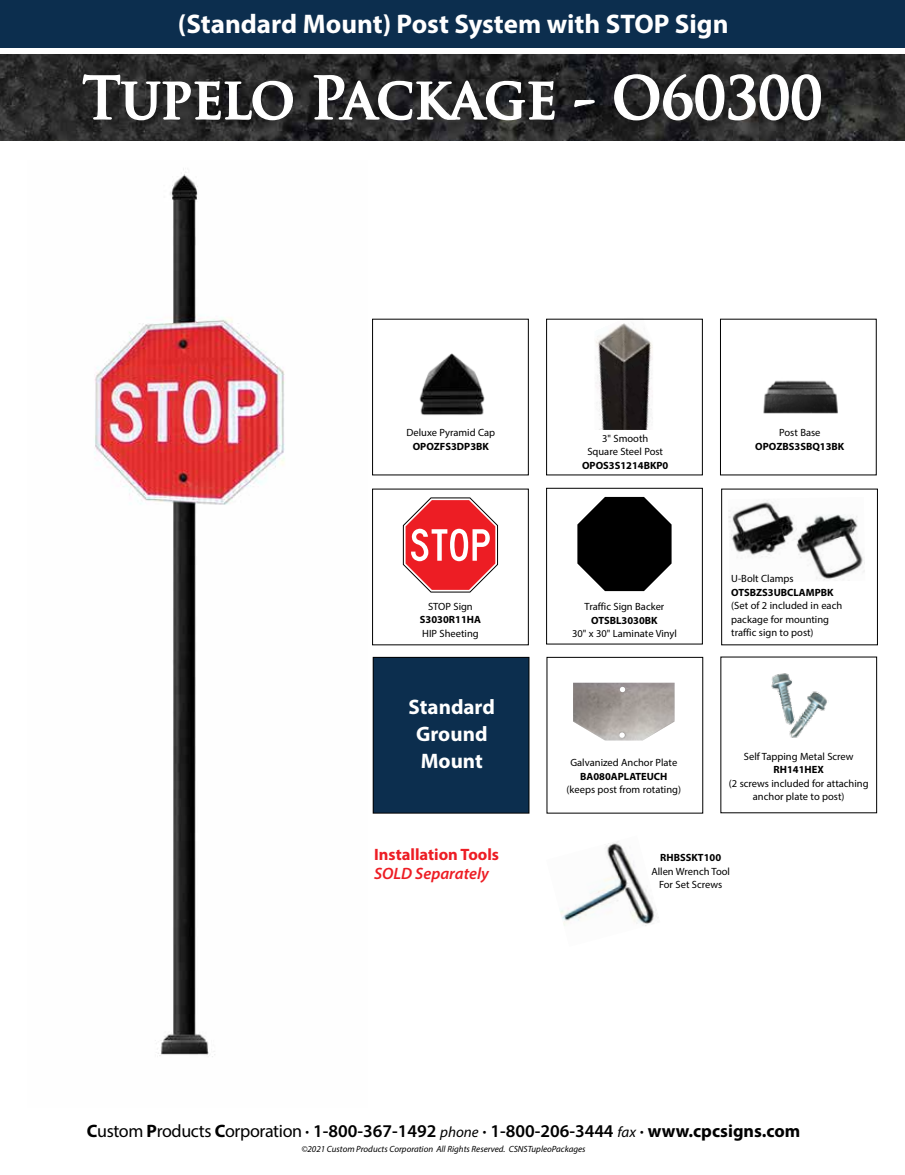
<style>
.page{position:relative;width:905px;height:1175px;background:#fff}
.page>*{position:absolute;margin:0;border:0;box-sizing:border-box;transform-origin:0 0}
.t1{font:700 57px "Trajan Pro";color:#fff;scale:.94 1}
.t2{font:700 27px "Myriad Pro";color:#fff}
.t3{font:700 21px/27px "Myriad Pro";color:#fff;text-align:center}
.t4{font:600 18px "Myriad Pro";color:#000}
.t5{font:700 16.5px "Myriad Pro";color:#ed1d24}
.t6{font:italic 600 16.5px "Myriad Pro";color:#ed1d24}
.t7{font:10.5px/13.5px "Myriad Pro";color:#000;text-align:center}
.t8{font:700 10.5px "Myriad Pro";color:#000}
.t9{font:italic 9px "Myriad Pro";color:#000}
.s1{font-weight:700}
.s2{font-weight:400}
.s3{font-weight:400;font-style:italic;font-size:15px}
</style>
<div class="page">
<div style="left:0;top:0;width:904px;height:47px;background:#0c2e4e"></div>
<img style="left:0;top:55px;width:904px;height:85px">
<svg style="left:82px;top:47px;width:212px;height:94px;background:#484949"></svg>
<svg style="left:313px;top:47px;width:242px;height:94px;background:#474748"></svg>
<svg style="left:573px;top:99px;width:22px;height:9px"></svg>
<svg style="left:613px;top:73px;width:208px;height:48px;background:#4e4e4f"></svg>
<svg style="left:403px;top:497px;width:95px;height:95px"></svg>
<img style="left:94px;top:168px;width:191px;height:889px">
<img style="left:560px;top:841px;width:96px;height:85px">
<div style="left:373px;top:657px;width:156px;height:156px;background:#0c2e4e"></div>
<div style="left:373px;top:657px;width:156px;height:156px;border:1px solid #000"></div>
<img style="left:771px;top:673px;width:56px;height:65px">
<svg style="left:573px;top:683px;width:101px;height:57px;background:#aea8a5"></svg>
<img style="left:419px;top:353px;width:66px;height:62px">
<img style="left:594px;top:318px;width:59px;height:112px">
<img style="left:763px;top:380px;width:75px;height:33px">
<div style="left:546px;top:488px;width:156px;height:156px;border:1px solid #000"></div>
<svg style="left:577px;top:497px;width:94px;height:94px"></svg>
<img style="left:728px;top:500px;width:137px;height:80px">
<h2 class="t2" style="left:178px;top:6px;width:552px">(Standard Mount) Post System with STOP Sign</h2>
<h1 class="t1" style="left:83px;top:63px;width:788px">Tupelo Package - O60300</h1>
<p class="t7" style="left:406px;top:426px;width:90px">Deluxe Pyramid Cap</p>
<p class="t8" style="left:412px;top:439px;width:78px">OPOZFS3DP3BK</p>
<p class="t7" style="left:587px;top:431px;width:77px">3" Smooth<br>Square Steel Post</p>
<p class="t8" style="left:582px;top:458px;width:88px">OPOS3S1214BKP0</p>
<p class="t7" style="left:428px;top:599px;width:46px">STOP Sign</p>
<p class="t8" style="left:420px;top:613px;width:62px">S3030R11HA</p>
<p class="t7" style="left:422px;top:626px;width:58px">HIP Sheeting</p>
<h3 class="t3" style="left:408px;top:692px;width:88px">Standard<br>Ground<br>Mount</h3>
<p class="t7" style="left:584px;top:599px;width:81px">Traffic Sign Backer</p>
<p class="t8" style="left:591px;top:613px;width:68px">OTSBL3030BK</p>
<p class="t7" style="left:572px;top:626px;width:106px">30" x 30" Laminate Vinyl</p>
<p class="t7" style="left:570px;top:755px;width:108px">Galvanized Anchor Plate</p>
<p class="t8" style="left:580px;top:769px;width:89px">BA080APLATEUCH</p>
<p class="t7" style="left:566px;top:782px;width:116px">(keeps post from rotating)</p>
<p class="t7" style="left:779px;top:426px;width:43px">Post Base</p>
<p class="t8" style="left:755px;top:439px;width:91px">OPOZBS3SBQ13BK</p>
<p class="t7" style="left:731px;top:572px;width:64px">U-Bolt Clamps</p>
<p class="t8" style="left:731px;top:585px;width:104px">OTSBZS3UBCLAMPBK</p>
<p class="t7" style="left:731px;top:599px;width:112px;text-align:left">(Set of 2 included in each package for mounting traffic sign to post)</p>
<p class="t7" style="left:743px;top:749px;width:111px">Self Tapping Metal Screw</p>
<p class="t8" style="left:773px;top:763px;width:52px">RH141HEX</p>
<p class="t7" style="left:728px;top:776px;width:141px">(2 screws included for attaching anchor plate to post)</p>
<h3 class="t5" style="left:374px;top:843px;width:126px">Installation Tools</h3>
<h3 class="t6" style="left:374px;top:863px;width:116px">SOLD Separately</h3>
<p class="t8" style="left:660px;top:850px;width:62px">RHBSSKT100</p>
<p class="t7" style="left:651px;top:864px;width:80px">Allen Wrench Tool<br>For Set Screws</p>
<h3 class="t4" style="left:87px;top:1120px;width:715px"><span class="s1">C</span><span class="s2">ustom</span> <span class="s1">P</span><span class="s2">roducts</span> <span class="s1">C</span><span class="s2">orporation</span> · 1-800-367-1492 <span class="s3">phone</span> · 1-800-206-3444 <span class="s3">fax</span> · <span class="s1">www.cpcsigns.com</span></h3>
<p class="t9" style="left:301px;top:1143px;width:285px">©2021 Custom Products Corporation All Rights Reserved. CSNSTupleoPackages</p>
</div>
